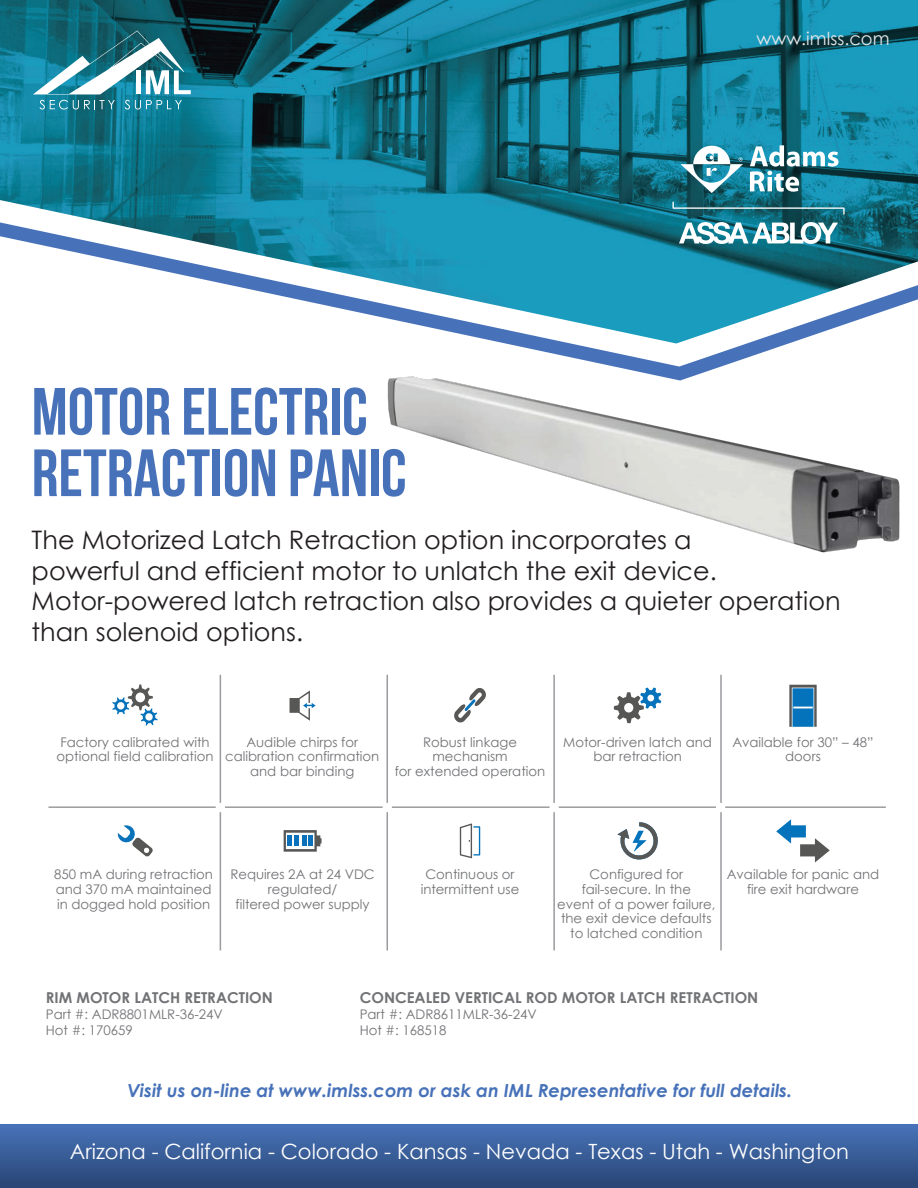
<style>
.page{position:relative;width:918px;height:1188px;background:#fff}
.page>*{position:absolute;margin:0;border:0;box-sizing:border-box;transform-origin:0 0}
.t1{font:700 66.6px/61.5px "Bebas Neue";color:#4772b9}
.t2{font:25.5px/30.6px "Century Gothic";color:#231f20}
.t3{font:21px "Century Gothic";color:#fff}
.t4{font:italic 700 18px "Century Gothic";color:#4772b9}
.t5{font:18px "Century Gothic";color:#e6e7e9}
.t6{font:700 15px "Century Gothic";color:#717275}
.t7{font:13.2px/14.7px "Century Gothic";color:#717275;text-align:center}
</style>
<div class="page">
<img style="left:387px;top:381px;width:513px;height:172px">
<img style="left:0;top:0;width:918px;height:222px">
<svg style="left:0;top:222px;width:918px;height:159px"></svg>
<svg style="left:39px;top:100px;width:76px;height:10px"></svg>
<svg style="left:125px;top:100px;width:57px;height:9px"></svg>
<svg style="left:33px;top:31px;width:158px;height:63px"></svg>
<div style="left:0;top:1125px;width:918px;height:63px;background:linear-gradient(to bottom,#4773b8,#284473)"></div>
<svg style="left:672px;top:202px;width:173px;height:13px;background:#28717e"></svg>
<svg style="left:679px;top:222px;width:159px;height:22px"></svg>
<svg style="left:750px;top:145px;width:89px;height:47px"></svg>
<svg style="left:681px;top:146px;width:62px;height:47px"></svg>
<svg style="left:112px;top:684px;width:46px;height:42px"></svg>
<svg style="left:290px;top:690px;width:26px;height:31px"></svg>
<svg style="left:454px;top:688px;width:32px;height:35px"></svg>
<svg style="left:614px;top:688px;width:47px;height:35px"></svg>
<svg style="left:789px;top:685px;width:28px;height:42px"></svg>
<svg style="left:118px;top:825px;width:35px;height:32px"></svg>
<svg style="left:284px;top:830px;width:38px;height:22px"></svg>
<div style="left:287px;top:835px;width:5px;height:11px;background:#0a71ba"></div>
<hr style="left:295px;top:835px;width:4px;height:11px;background:#0a71ba">
<div style="left:302px;top:835px;width:5px;height:11px;background:#0a71ba"></div>
<hr style="left:309px;top:835px;width:4px;height:11px;background:#0a71ba">
<svg style="left:460px;top:824px;width:20px;height:34px"></svg>
<svg style="left:617px;top:822px;width:41px;height:37px"></svg>
<svg style="left:776px;top:819px;width:54px;height:44px"></svg>
<hr style="left:220px;top:675px;width:1px;height:275px;background:#999b9e">
<hr style="left:387px;top:675px;width:1px;height:275px;background:#999b9e">
<hr style="left:553px;top:675px;width:2px;height:275px;background:#999b9e">
<hr style="left:48px;top:806px;width:838px;height:2px;background:#999b9e">
<hr style="left:720px;top:675px;width:2px;height:275px;background:#999b9e">
<div style="left:216px;top:803px;width:9px;height:9px;background:#fff;border-radius:50%"></div>
<div style="left:383px;top:803px;width:9px;height:9px;background:#fff;border-radius:50%"></div>
<div style="left:550px;top:803px;width:9px;height:9px;background:#fff;border-radius:50%"></div>
<div style="left:716px;top:803px;width:9px;height:9px;background:#fff;border-radius:50%"></div>
<h1 class="t1" style="left:32px;top:380px;width:376px">MOTOR ELECTRIC<br>RETRACTION PANIC</h1>
<h3 class="t5" style="left:756px;top:26px;width:135px">www.imlss.com</h3>
<h2 class="t2" style="left:32px;top:524px;width:810px">The Motorized Latch Retraction option incorporates a<br>powerful and efficient motor to unlatch the exit device.<br>Motor-powered latch retraction also provides a quieter operation than solenoid options.</h2>
<p class="t7" style="left:57px;top:734px;width:158px;text-align:left">Factory calibrated with optional field calibration</p>
<p class="t7" style="left:225px;top:734px;width:156px">Audible chirps for calibration confirmation and bar binding</p>
<p class="t7" style="left:395px;top:734px;width:152px">Robust linkage mechanism<br>for extended operation</p>
<p class="t7" style="left:563px;top:734px;width:150px">Motor-driven latch and bar retraction</p>
<p class="t7" style="left:732px;top:734px;width:143px">Available for 30” – 48” doors</p>
<p class="t7" style="left:54px;top:867px;width:160px;text-align:justify">850 mA during retraction and 370 mA maintained in dogged hold position</p>
<p class="t7" style="left:230px;top:867px;width:146px">Requires 2A at 24 VDC regulated/<br>filtered power supply</p>
<p class="t7" style="left:421px;top:867px;width:100px">Continuous or intermittent use</p>
<p class="t7" style="left:557px;top:867px;width:160px">Configured for fail-secure. In the<br>event of a power failure, the exit device defaults to latched condition</p>
<p class="t7" style="left:727px;top:867px;width:154px">Available for panic and fire exit hardware</p>
<p class="t6" style="left:46px;top:987px;width:229px">RIM MOTOR LATCH RETRACTION</p>
<p class="t7" style="left:46px;top:1006px;width:178px;line-height:15.9px;text-align:left">Part #: ADR8801MLR-36-24V<br>Hot #: 170659</p>
<p class="t6" style="left:360px;top:987px;width:400px">CONCEALED VERTICAL ROD MOTOR LATCH RETRACTION</p>
<p class="t7" style="left:360px;top:1006px;width:178px;line-height:15.9px;text-align:left">Part #: ADR8611MLR-36-24V<br>Hot #: 168518</p>
<h3 class="t4" style="left:127px;top:1077px;width:666px">Visit us on-line at www.imlss.com or ask an IML Representative for full details.</h3>
<h3 class="t3" style="left:70px;top:1136px;width:781px">Arizona - California - Colorado - Kansas - Nevada - Texas - Utah - Washington</h3>
</div>
